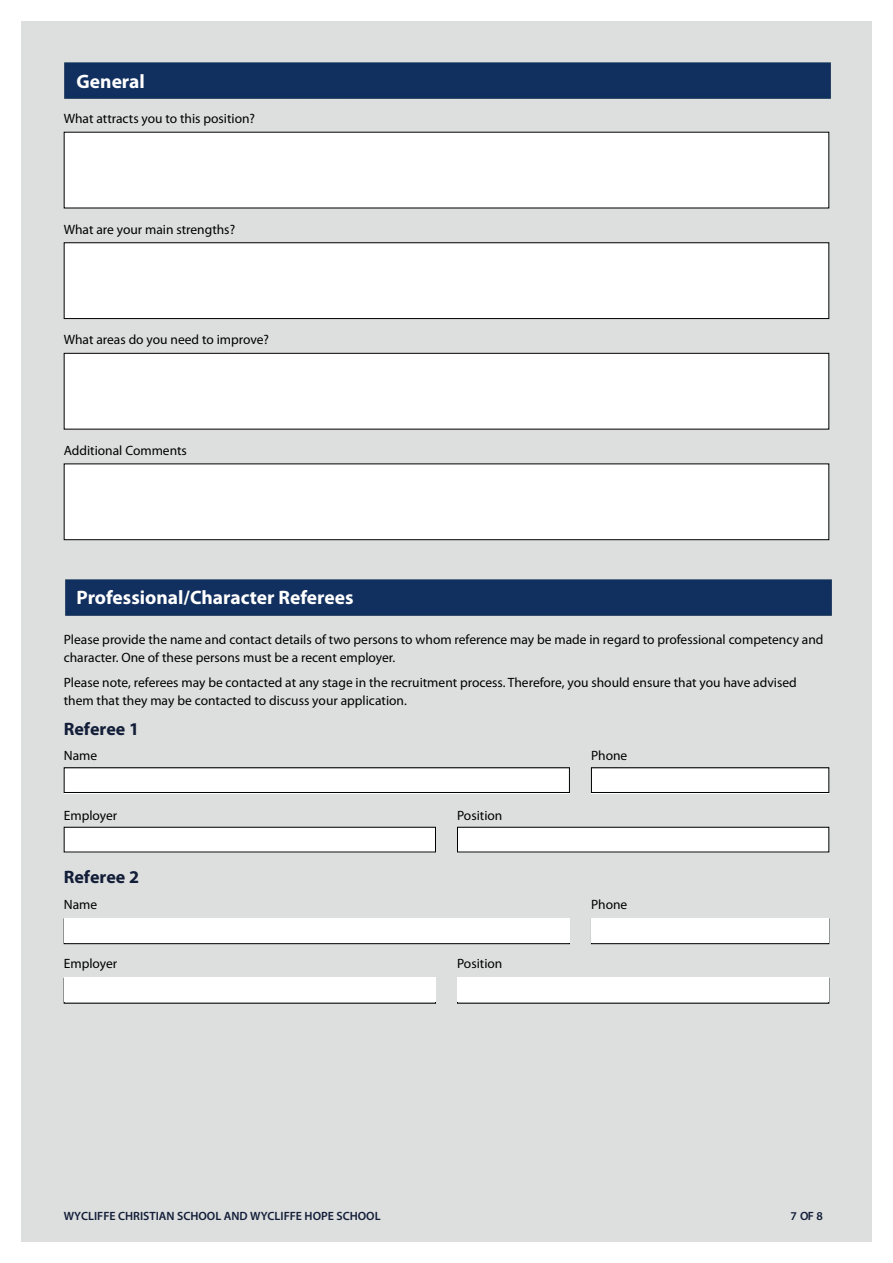
<style>
.page{position:relative;width:893px;height:1263px;background:#fff}
.page>*{position:absolute;margin:0;border:0;box-sizing:border-box;transform-origin:0 0}
.t1{font:700 19.5px "Myriad Pro";color:#fff}
.t2{font:700 18px "Myriad Pro";color:#121d38}
.t3{font:13.5px/18px "Myriad Pro";color:#000}
.t4{font:600 12px "Myriad Pro";color:#121d38}
</style>
<div class="page">
<div style="left:21px;top:21px;width:851px;height:1221px;background:#dddfde"></div>
<img style="left:63px;top:519px;width:769px;height:97px">
<img style="left:63px;top:62px;width:768px;height:98px">
<div style="left:64px;top:464px;width:765px;height:76px;background:#fff"></div>
<div style="left:64px;top:463px;width:765px;height:77px;border:1px solid #000"></div>
<div style="left:64px;top:353px;width:765px;height:76px;background:#fff"></div>
<div style="left:64px;top:353px;width:765px;height:76px;border:1px solid #000"></div>
<div style="left:64px;top:243px;width:765px;height:76px;background:#fff"></div>
<div style="left:64px;top:242px;width:765px;height:77px;border:1px solid #000"></div>
<div style="left:64px;top:132px;width:765px;height:76px;background:#fff"></div>
<div style="left:64px;top:769px;width:505px;height:25px;background:#fff"></div>
<div style="left:64px;top:918px;width:506px;height:26px;border:1px solid #000"></div>
<div style="left:64px;top:918px;width:505px;height:24px;background:#fff"></div>
<div style="left:64px;top:767px;width:506px;height:26px;border:1px solid #000"></div>
<div style="left:64px;top:828px;width:371px;height:25px;background:#fff"></div>
<div style="left:64px;top:977px;width:371px;height:25px;background:#fff"></div>
<div style="left:64px;top:827px;width:372px;height:25px;border:1px solid #000"></div>
<div style="left:457px;top:828px;width:372px;height:25px;background:#fff"></div>
<div style="left:457px;top:977px;width:372px;height:25px;background:#fff"></div>
<div style="left:457px;top:827px;width:372px;height:25px;border:1px solid #000"></div>
<div style="left:591px;top:769px;width:238px;height:25px;background:#fff"></div>
<div style="left:591px;top:918px;width:238px;height:26px;border:1px solid #000"></div>
<div style="left:591px;top:918px;width:238px;height:24px;background:#fff"></div>
<div style="left:591px;top:767px;width:238px;height:26px;border:1px solid #000"></div>
<h1 class="t1" style="left:77px;top:69px;width:70px">General</h1>
<p class="t3" style="left:64px;top:110px;width:193px">What attracts you to this position?</p>
<p class="t3" style="left:64px;top:220px;width:173px">What are your main strengths?</p>
<p class="t3" style="left:64px;top:331px;width:207px">What areas do you need to improve?</p>
<p class="t3" style="left:64px;top:441px;width:125px">Additional Comments</p>
<h1 class="t1" style="left:77px;top:585px;width:278px">Professional/Character Referees</h1>
<p class="t3" style="left:64px;top:630px;width:761px">Please provide the name and contact details of two persons to whom reference may be made in regard to professional competency and character. One of these persons must be a recent employer.</p>
<p class="t3" style="left:64px;top:673px;width:734px">Please note, referees may be contacted at any stage in the recruitment process. Therefore, you should ensure that you have advised them that they may be contacted to discuss your application.</p>
<h2 class="t2" style="left:64px;top:717px;width:77px">Referee 1</h2>
<p class="t3" style="left:64px;top:746px;width:35px">Name</p>
<p class="t3" style="left:591px;top:746px;width:38px">Phone</p>
<p class="t3" style="left:64px;top:806px;width:55px">Employer</p>
<p class="t3" style="left:457px;top:806px;width:47px">Position</p>
<h2 class="t2" style="left:64px;top:865px;width:77px">Referee 2</h2>
<p class="t3" style="left:64px;top:895px;width:35px">Name</p>
<p class="t3" style="left:591px;top:895px;width:38px">Phone</p>
<p class="t3" style="left:64px;top:955px;width:55px">Employer</p>
<p class="t3" style="left:457px;top:955px;width:47px">Position</p>
<p class="t4" style="left:64px;top:1208px;width:318px">WYCLIFFE CHRISTIAN SCHOOL AND WYCLIFFE HOPE SCHOOL</p>
<p class="t4" style="left:790px;top:1209px;width:34px">7OF8</p>
</div>
